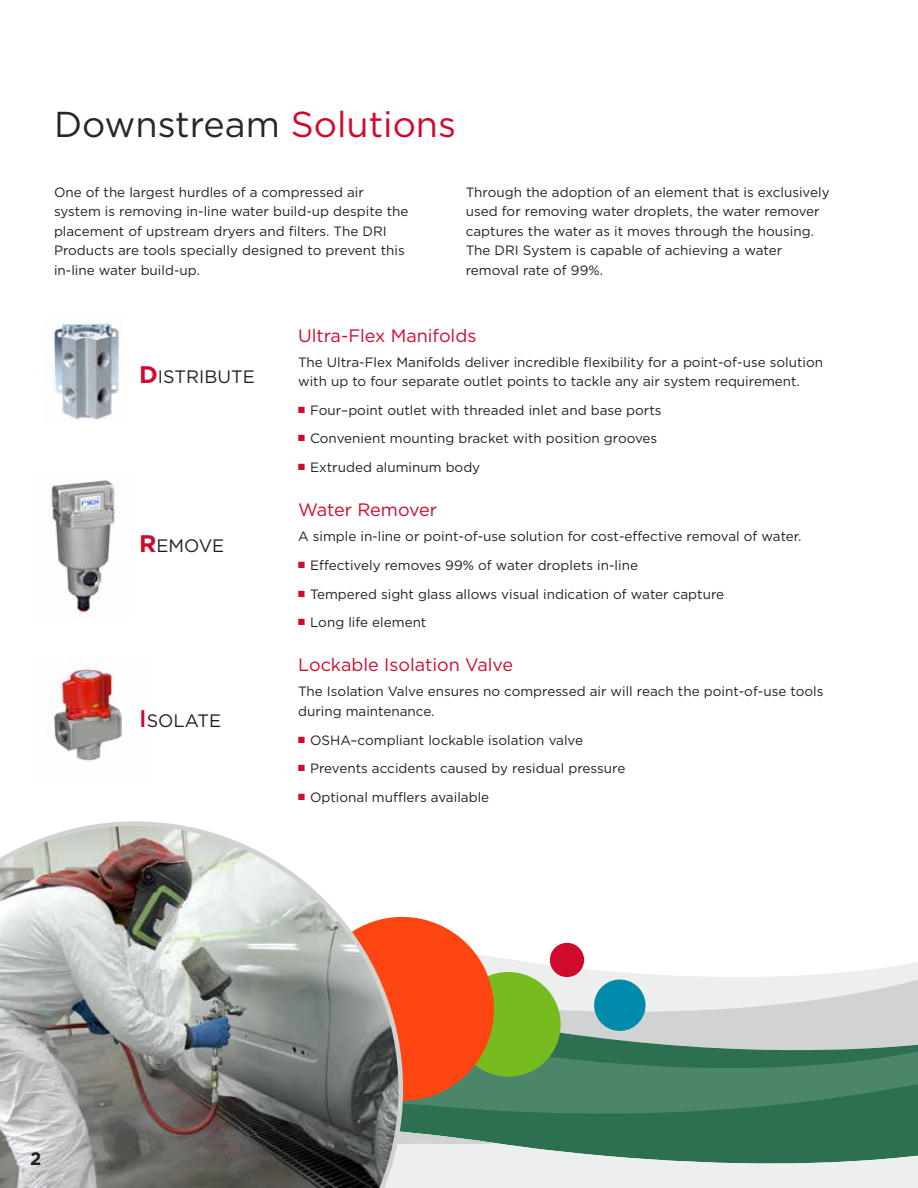
<style>
.page{position:relative;width:918px;height:1188px;background:#fff}
.page>*{position:absolute;margin:0;border:0;box-sizing:border-box;transform-origin:0 0}
.t1{font:36px "Gotham";color:#262729}
.t2{font:18px "Gotham";color:#cf0a2c}
.t3{font:18px "Gotham";color:#231f20}
.t4{font:700 18px "Gotham";color:#231f20}
.t5{font:13.5px/19.5px "Gotham";color:#231f20}
.s1{color:#cf0a2c}
.s2{font-weight:700;font-size:24px;color:#cf0a2c}
.s3{font-weight:500;font-size:24px;color:#cf0a2c}
</style>
<div class="page">
<img style="left:51px;top:479px;width:64px;height:140px">
<img style="left:53px;top:657px;width:70px;height:104px">
<img style="left:52px;top:323px;width:68px;height:97px">
<svg style="left:403px;top:917px;width:515px;height:271px"></svg>
<svg style="left:0;top:821px;width:403px;height:367px;background:#a09d9a"></svg>
<h1 class="t1" style="left:54px;top:101px;width:404px">Downstream <span class="s1">Solutions</span></h1>
<p class="t5" style="left:54px;top:182px;width:356px">One of the largest hurdles of a compressed air system is removing in-line water build-up despite the placement of upstream dryers and filters. The DRI Products are tools specially designed to prevent this in-line water build-up.</p>
<p class="t5" style="left:466px;top:182px;width:365px">Through the adoption of an element that is exclusively used for removing water droplets, the water remover captures the water as it moves through the housing.<br>The DRI System is capable of achieving a water removal rate of 99%.</p>
<h2 class="t3" style="left:139px;top:365px;width:117px"><span class="s2">D</span>ISTRIBUTE</h2>
<h2 class="t3" style="left:139px;top:534px;width:87px"><span class="s2">R</span>EMOVE</h2>
<h2 class="t3" style="left:139px;top:709px;width:83px"><span class="s3">I</span>SOLATE</h2>
<h2 class="t2" style="left:298px;top:324px;width:180px">Ultra-Flex Manifolds</h2>
<p class="t5" style="left:298px;top:352px;width:527px">The Ultra-Flex Manifolds deliver incredible flexibility for a point-of-use solution with up to four separate outlet points to tackle any air system requirement.</p>
<p class="t5" style="left:298px;top:400px;width:365px"><span class="s1">■</span> Four–point outlet with threaded inlet and base ports</p>
<p class="t5" style="left:298px;top:429px;width:361px"><span class="s1">■</span> Convenient mounting bracket with position grooves</p>
<p class="t5" style="left:298px;top:457px;width:184px"><span class="s1">■</span> Extruded aluminum body</p>
<h2 class="t2" style="left:298px;top:498px;width:141px">Water Remover</h2>
<p class="t5" style="left:298px;top:526px;width:505px">A simple in-line or point-of-use solution for cost-effective removal of water.</p>
<p class="t5" style="left:298px;top:555px;width:341px"><span class="s1">■</span> Effectively removes 99% of water droplets in-line</p>
<p class="t5" style="left:298px;top:584px;width:428px"><span class="s1">■</span> Tempered sight glass allows visual indication of water capture</p>
<p class="t5" style="left:298px;top:612px;width:130px"><span class="s1">■</span> Long life element</p>
<h2 class="t2" style="left:298px;top:654px;width:217px">Lockable Isolation Valve</h2>
<p class="t5" style="left:298px;top:682px;width:527px">The Isolation Valve ensures no compressed air will reach the point-of-use tools during maintenance.</p>
<p class="t5" style="left:298px;top:730px;width:287px"><span class="s1">■</span> OSHA–compliant lockable isolation valve</p>
<p class="t5" style="left:298px;top:758px;width:329px"><span class="s1">■</span> Prevents accidents caused by residual pressure</p>
<p class="t5" style="left:298px;top:787px;width:193px"><span class="s1">■</span> Optional mufflers available</p>
<h2 class="t4" style="left:30px;top:1147px;width:13px">2</h2>
</div>
